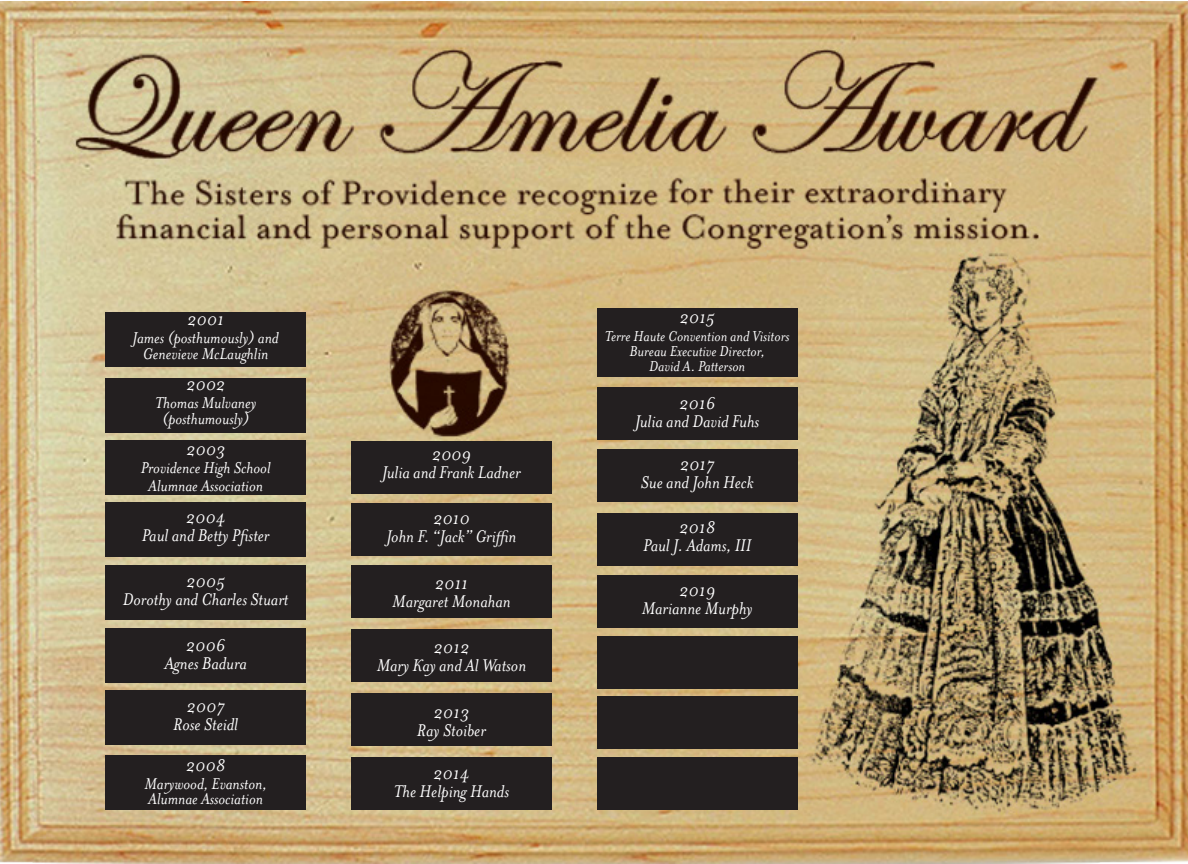
<style>
.page{position:relative;width:1188px;height:864px;background:#fff}
.page>*{position:absolute;margin:0;border:0;box-sizing:border-box;transform-origin:0 0}
.t1{font:italic 19.5px "Mrs Eaves OT";color:#fff}
.t2{font:italic 18px/16.5px "Mrs Eaves OT";color:#fff;text-align:center}
.t3{font:italic 16.5px/15px "Mrs Eaves OT";color:#fff;text-align:center}
</style>
<div class="page">
<img style="left:0;top:1px;width:1188px;height:863px">
<div style="left:597px;top:449px;width:201px;height:52px;background:#231f20"></div>
<div style="left:597px;top:575px;width:201px;height:52px;background:#231f20"></div>
<div style="left:597px;top:636px;width:201px;height:53px;background:#231f20"></div>
<div style="left:597px;top:308px;width:201px;height:68px;background:#231f20"></div>
<div style="left:597px;top:696px;width:201px;height:53px;background:#231f20"></div>
<div style="left:597px;top:513px;width:201px;height:53px;background:#231f20"></div>
<div style="left:597px;top:757px;width:201px;height:53px;background:#231f20"></div>
<div style="left:351px;top:565px;width:201px;height:53px;background:#231f20"></div>
<div style="left:351px;top:693px;width:201px;height:53px;background:#231f20"></div>
<div style="left:351px;top:441px;width:201px;height:53px;background:#231f20"></div>
<div style="left:351px;top:503px;width:201px;height:53px;background:#231f20"></div>
<div style="left:351px;top:629px;width:201px;height:53px;background:#231f20"></div>
<div style="left:105px;top:755px;width:201px;height:55px;background:#231f20"></div>
<div style="left:105px;top:502px;width:201px;height:55px;background:#231f20"></div>
<div style="left:105px;top:629px;width:201px;height:54px;background:#231f20"></div>
<div style="left:105px;top:378px;width:201px;height:54px;background:#231f20"></div>
<div style="left:105px;top:690px;width:201px;height:55px;background:#231f20"></div>
<div style="left:105px;top:441px;width:201px;height:54px;background:#231f20"></div>
<div style="left:105px;top:565px;width:201px;height:54px;background:#231f20"></div>
<div style="left:597px;top:387px;width:201px;height:53px;background:#231f20"></div>
<div style="left:351px;top:757px;width:201px;height:53px;background:#231f20"></div>
<div style="left:105px;top:313px;width:201px;height:54px;background:#231f20"></div>
<p class="t1" style="left:187px;top:308px;width:38px">2001</p>
<p class="t2" style="left:133px;top:329px;width:148px">James (posthumously) and<br>Genevieve McLaughlin</p>
<p class="t1" style="left:186px;top:374px;width:41px">2002</p>
<p class="t2" style="left:155px;top:395px;width:103px">Thomas Mulvaney (posthumously)</p>
<p class="t1" style="left:186px;top:438px;width:41px">2003</p>
<p class="t2" style="left:141px;top:458px;width:131px;line-height:18px">Providence High School<br>Alumnae Association</p>
<p class="t1" style="left:186px;top:506px;width:41px">2004</p>
<p class="t1" style="left:142px;top:524px;width:129px">Paul and Betty Pfister</p>
<p class="t1" style="left:186px;top:570px;width:40px">2005</p>
<p class="t1" style="left:123px;top:588px;width:167px">Dorothy and Charles Stuart</p>
<p class="t1" style="left:186px;top:634px;width:41px">2006</p>
<p class="t1" style="left:164px;top:652px;width:84px">Agnes Badura</p>
<p class="t1" style="left:187px;top:696px;width:40px">2007</p>
<p class="t1" style="left:173px;top:714px;width:66px">Rose Steidl</p>
<p class="t1" style="left:186px;top:754px;width:41px">2008</p>
<p class="t2" style="left:144px;top:776px;width:124px;line-height:15px;text-align:left">Marywood, Evanston,<br>Alumnae Association</p>
<p class="t1" style="left:432px;top:444px;width:41px">2009</p>
<p class="t1" style="left:382px;top:462px;width:140px">Julia and Frank Ladner</p>
<p class="t1" style="left:433px;top:507px;width:38px">2010</p>
<p class="t1" style="left:387px;top:525px;width:131px">John F. “Jack” Griffin</p>
<p class="t1" style="left:435px;top:572px;width:35px">2011</p>
<p class="t1" style="left:392px;top:590px;width:120px">Margaret Monahan</p>
<p class="t1" style="left:434px;top:637px;width:37px">2012</p>
<p class="t1" style="left:377px;top:655px;width:151px">Mary Kay and Al Watson</p>
<p class="t1" style="left:434px;top:701px;width:37px">2013</p>
<p class="t1" style="left:417px;top:719px;width:70px">Ray Stoiber</p>
<p class="t1" style="left:433px;top:763px;width:38px">2014</p>
<p class="t1" style="left:394px;top:781px;width:117px">The Helping Hands</p>
<p class="t1" style="left:679px;top:306px;width:37px">2015</p>
<p class="t3" style="left:605px;top:329px;width:186px">Terre Haute Convention and Visitors<br>Bureau Executive Director,<br>David A. Patterson</p>
<p class="t1" style="left:679px;top:393px;width:38px">2016</p>
<p class="t1" style="left:635px;top:411px;width:126px">Julia and David Fuhs</p>
<p class="t1" style="left:680px;top:453px;width:36px">2017</p>
<p class="t1" style="left:641px;top:471px;width:114px">Sue and John Heck</p>
<p class="t1" style="left:679px;top:517px;width:38px">2018</p>
<p class="t1" style="left:643px;top:535px;width:109px">Paul J. Adams, III</p>
<p class="t1" style="left:679px;top:580px;width:38px">2019</p>
<p class="t1" style="left:642px;top:598px;width:112px">Marianne Murphy</p>
</div>
